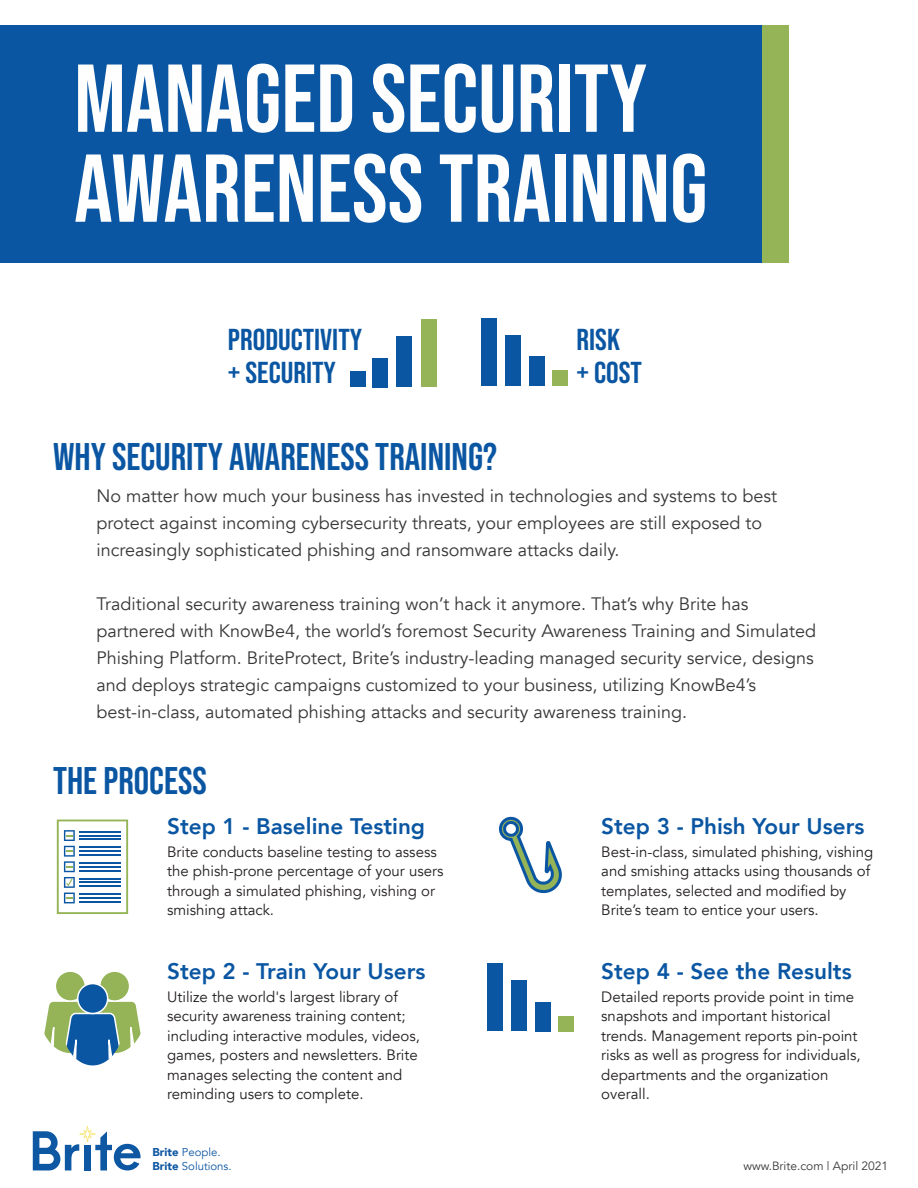
<style>
.page{position:relative;width:918px;height:1188px;background:#fff}
.page>*{position:absolute;margin:0;border:0;box-sizing:border-box;transform-origin:0 0}
.t1{font:96.15px/90px "Bebas Neue";color:#fefefe}
.t2{font:38.55px "Bebas Neue";color:#0a56a2}
.t3{font:30.3px/33px "Bebas Neue";color:#0a56a2;scale:1.04 1}
.t4{font:800 22.5px "Avenir";color:#0a56a2}
.t5{font:18px/27px "Avenir";color:#373837}
.t6{font:15px/19.5px "Avenir";color:#231f20}
.t7{font:12px "Avenir";color:#373838}
.t8{font:11.4px/14px "Avenir";color:#0e57a2}
.s1{font-weight:900}
</style>
<div class="page">
<div style="left:0;top:25px;width:762px;height:238px;background:#0a56a2"></div>
<div style="left:762px;top:25px;width:26px;height:238px;background:#94b457"></div>
<div style="left:56px;top:818px;width:73px;height:97px;background:#cedcb2"></div>
<svg style="left:57px;top:820px;width:71px;height:94px;background:#bcd1da"></svg>
<div style="left:55px;top:971px;width:30px;height:30px;background:#94b457;border-radius:50%"></div>
<div style="left:55px;top:970px;width:31px;height:32px;border:2px solid #fff;border-radius:50%"></div>
<div style="left:100px;top:971px;width:30px;height:30px;background:#94b457;border-radius:50%"></div>
<div style="left:99px;top:970px;width:31px;height:32px;border:2px solid #fff;border-radius:50%"></div>
<svg style="left:44px;top:1000px;width:97px;height:65px"></svg>
<div style="left:78px;top:984px;width:30px;height:29px;background:#0a56a2;border-radius:50%"></div>
<div style="left:77px;top:983px;width:31px;height:31px;border:2px solid #fff;border-radius:50%"></div>
<svg style="left:499px;top:816px;width:63px;height:78px"></svg>
<div style="left:487px;top:963px;width:16px;height:68px;background:#0a56a2"></div>
<div style="left:511px;top:980px;width:16px;height:51px;background:#0a56a2"></div>
<div style="left:536px;top:1002px;width:15px;height:29px;background:#0a56a2"></div>
<div style="left:558px;top:1016px;width:16px;height:15px;background:#94b457"></div>
<svg style="left:33px;top:1126px;width:108px;height:44px"></svg>
<div style="left:481px;top:318px;width:16px;height:68px;background:#0a56a2"></div>
<div style="left:505px;top:335px;width:16px;height:51px;background:#0a56a2"></div>
<div style="left:530px;top:357px;width:15px;height:29px;background:#0a56a2"></div>
<div style="left:552px;top:371px;width:16px;height:15px;background:#94b457"></div>
<div style="left:421px;top:319px;width:16px;height:68px;background:#94b457"></div>
<div style="left:396px;top:336px;width:16px;height:51px;background:#0a56a2"></div>
<div style="left:372px;top:358px;width:16px;height:29px;background:#0a56a2"></div>
<div style="left:350px;top:372px;width:16px;height:15px;background:#0a56a2"></div>
<h1 class="t1" style="left:74px;top:53px;width:635px">MANAGED SECURITY<br>AWARENESS TRAINING</h1>
<h3 class="t3" style="left:228px;top:323px;width:131px">PRODUCTIVITY + SECURITY</h3>
<h2 class="t2" style="left:53px;top:435px;width:445px">WHY SECURITY AWARENESS TRAINING?</h2>
<h3 class="t3" style="left:577px;top:323px;width:64px">RISK<br>+ COST</h3>
<p class="t5" style="left:97px;top:483px;width:682px">No matter how much your business has invested in technologies and systems to best protect against incoming cybersecurity threats, your employees are still exposed to increasingly sophisticated phishing and ransomware attacks daily.</p>
<p class="t5" style="left:97px;top:591px;width:721px">Traditional security awareness training won’t hack it anymore. That’s why Brite has partnered with KnowBe4, the world’s foremost Security Awareness Training and Simulated Phishing Platform. BriteProtect, Brite’s industry-leading managed security service, designs and deploys strategic campaigns customized to your business, utilizing KnowBe4’s best-in-class, automated phishing attacks and security awareness training.</p>
<h2 class="t2" style="left:53px;top:759px;width:155px">THE PROCESS</h2>
<h3 class="t4" style="left:167px;top:809px;width:259px">Step 1 - Baseline Testing</h3>
<p class="t6" style="left:167px;top:842px;width:278px">Brite conducts baseline testing to assess the phish-prone percentage of your users through a simulated phishing, vishing or smishing attack.</p>
<h3 class="t4" style="left:167px;top:953px;width:260px">Step 2 - Train Your Users</h3>
<p class="t6" style="left:167px;top:987px;width:254px">Utilize the world's largest library of security awareness training content; including interactive modules, videos, games, posters and newsletters. Brite manages selecting the content and reminding users to complete.</p>
<p class="t8" style="left:152px;top:1146px;width:81px"><span class="s1">Brite</span> People.<br><span class="s1">Brite</span> Solutions.</p>
<h3 class="t4" style="left:601px;top:809px;width:265px">Step 3 - Phish Your Users</h3>
<p class="t6" style="left:601px;top:842px;width:273px">Best-in-class, simulated phishing, vishing and smishing attacks using thousands of templates, selected and modified by Brite’s team to entice your users.</p>
<h3 class="t4" style="left:601px;top:953px;width:252px">Step 4 - See the Results</h3>
<p class="t6" style="left:601px;top:987px;width:261px">Detailed reports provide point in time snapshots and important historical trends. Management reports pin-point risks as well as progress for individuals, departments and the organization overall.</p>
<p class="t7" style="left:743px;top:1159px;width:146px">www.Brite.com | April 2021</p>
</div>
